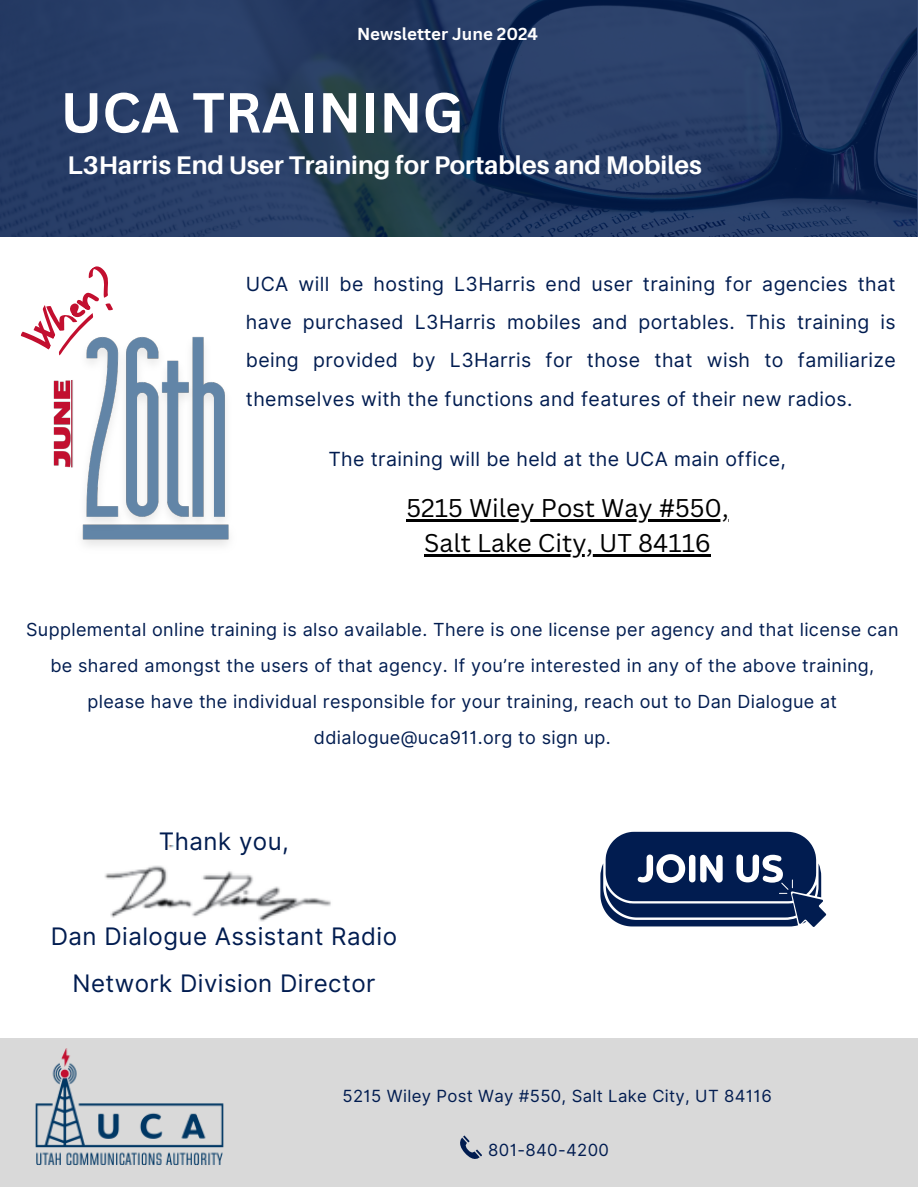
<style>
.page{position:relative;width:918px;height:1188px;background:#fff}
.page>*{position:absolute;margin:0;border:0;box-sizing:border-box;transform-origin:0 0}
.t1{font:700 55.2px "Canva Sans";color:#fff}
.t2{font:700 25.5px "Aileron";color:#fff}
.t3{font:24.9px "Canva Sans";color:#000}
.t4{font:24px/47.2px "Inter";letter-spacing:.02em;color:#011c50;text-align:center}
.t5{font:19.5px/38.2px "Inter";letter-spacing:.02em;color:#011c50;text-align:justify}
.t6{font:18px/36px "Inter";letter-spacing:.02em;color:#011c50;text-align:center}
.t7{font:700 16.95px "Canva Sans";color:#fff}
.t8{font:16.8px "Inter";letter-spacing:.02em;color:#011c50}
</style>
<div class="page">
<div style="left:0;top:1039px;width:917px;height:148px;background:#d9d9d9"></div>
<svg style="left:460px;top:1135px;width:22px;height:24px"></svg>
<svg style="left:20px;top:266px;width:93px;height:90px"></svg>
<img style="left:104px;top:845px;width:227px;height:77px">
<img style="left:36px;top:1048px;width:188px;height:117px">
<svg style="left:0;top:0;width:918px;height:236px;background:#233960"></svg>
<svg style="left:600px;top:832px;width:226px;height:95px"></svg>
<img style="left:68px;top:326px;width:161px;height:220px">
<img style="left:53px;top:377px;width:24px;height:92px">
<hr style="left:406px;top:519px;width:323px;height:2px;background:#000">
<hr style="left:424px;top:554px;width:287px;height:2px;background:#000">
<p class="t7" style="left:357px;top:22px;width:182px">Newsletter June 2024</p>
<p class="t1" style="left:60px;top:74px;width:405px">UCA TRAINING</p>
<p class="t2" style="left:67px;top:149px;width:636px">L3Harris End User Training for Portables and Mobiles</p>
<h3 class="t5" style="left:246px;top:265px;width:651px">UCA will be hosting L3Harris end user training for agencies that have purchased L3Harris mobiles and portables. This training is being provided by L3Harris for those that wish to familiarize themselves with the functions and features of their new radios.</h3>
<h6 class="t5" style="left:328px;top:440px;width:459px">The training will be held at the UCA main office,</h6>
<p class="t3" style="left:406px;top:490px;width:324px">5215 Wiley Post Way #550,</p>
<h6 class="t3" style="left:424px;top:525px;width:288px">Salt Lake City, UT 84116</h6>
<h4 class="t6" style="left:26px;top:612px;width:874px">Supplemental online training is also available. There is one license per agency and that license can be shared amongst the users of that agency. If you’re interested in any of the above training, please have the individual responsible for your training, reach out to Dan Dialogue at ddialogue@uca911.org to sign up.</h4>
<h4 class="t4" style="left:159px;top:818px;width:131px">Thank you,</h4>
<h4 class="t4" style="left:51px;top:912px;width:348px">Dan Dialogue Assistant Radio<br>Network Division Director</h4>
<p class="t8" style="left:343px;top:1086px;width:431px">5215 Wiley Post Way #550, Salt Lake City, UT 84116</p>
<p class="t8" style="left:488px;top:1140px;width:122px">801-840-4200</p>
</div>
